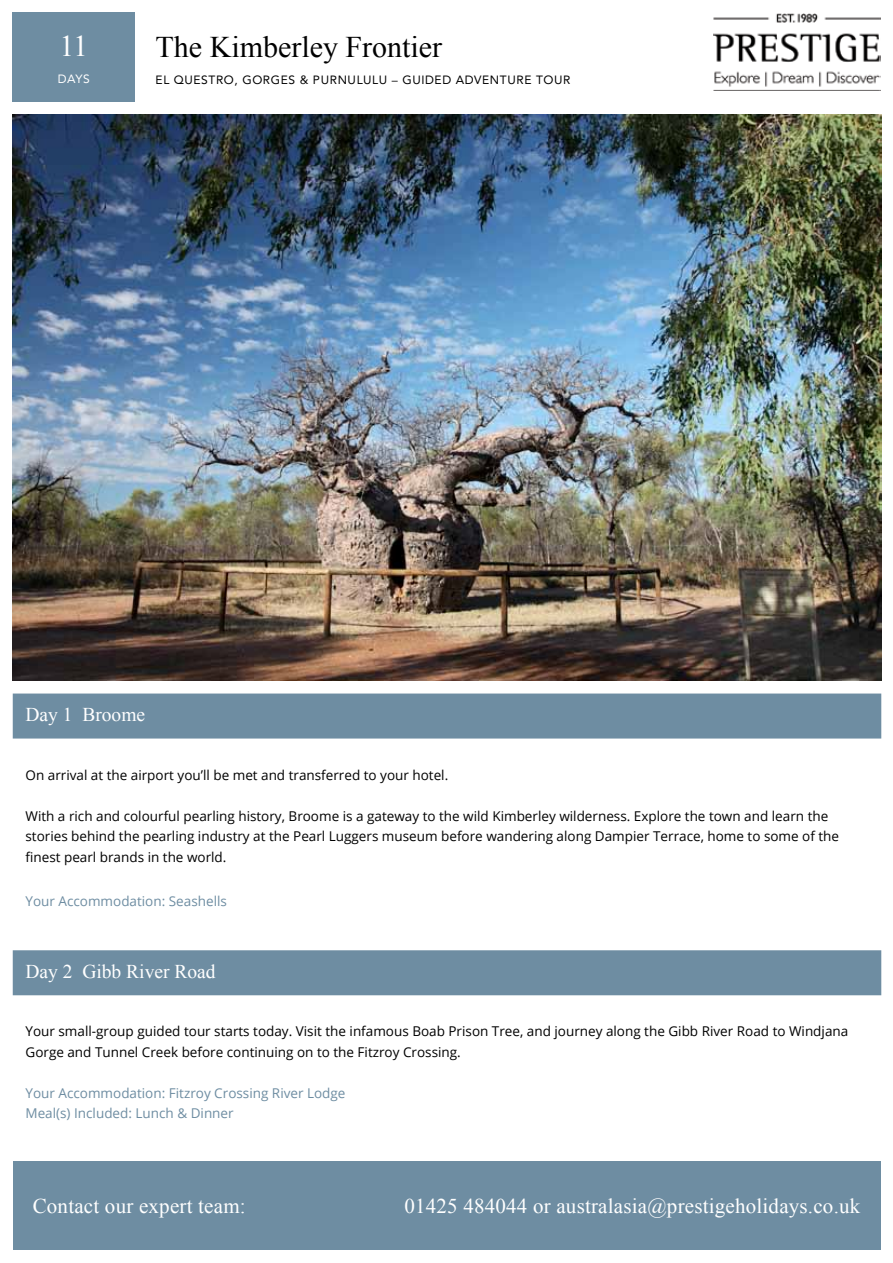
<style>
.page{position:relative;width:893px;height:1263px;background:#fff}
.page>*{position:absolute;margin:0;border:0;box-sizing:border-box;transform-origin:0 0}
.t1{font:30px "Times New Roman";color:#000}
.t2{font:30px "Times New Roman";color:#fff}
.t3{font:21px "Times New Roman";letter-spacing:.01em;color:#fff}
.Heading_Day___Locati{font:19.5px "Times New Roman";color:#fff}
.Body_Text{font:13.5px/20.2px "Open Sans";color:#000}
.Hotel_Choices{font:13.5px/20.2px "Open Sans";color:#6e8da2}
.t4{font:12px "Avenir";letter-spacing:.05em;color:#000}
.t5{font:12px "Avenir";color:#fff}
</style>
<div class="page">
<div style="left:13px;top:1161px;width:867px;height:89px;background:#6e8da2"></div>
<img style="left:714px;top:13px;width:166px;height:78px">
<div style="left:13px;top:13px;width:122px;height:89px;background:#6e8da2"></div>
<div style="left:13px;top:693px;width:868px;height:45px;background:#6e8da2"></div>
<div style="left:13px;top:950px;width:868px;height:45px;background:#6e8da2"></div>
<img style="left:13px;top:115px;width:868px;height:566px">
<h1 class="t2" style="left:59px;top:26px;width:30px">11</h1>
<p class="t5" style="left:58px;top:69px;width:34px">DAYS</p>
<h1 class="t1" style="left:156px;top:27px;width:288px">The Kimberley Frontier</h1>
<p class="t4" style="left:156px;top:70px;width:416px">EL QUESTRO, GORGES &amp; PURNULULU – GUIDED ADVENTURE TOUR</p>
<p class="Heading_Day___Locati" style="left:26px;top:701px;width:121px">Day 1 Broome</p>
<p class="Body_Text" style="left:26px;top:764px;width:424px">On arrival at the airport you’ll be met and transferred to your hotel.</p>
<p class="Body_Text" style="left:26px;top:806px;width:815px">With a rich and colourful pearling history, Broome is a gateway to the wild Kimberley wilderness. Explore the town and learn the stories behind the pearling industry at the Pearl Luggers museum before wandering along Dampier Terrace, home to some of the finest pearl brands in the world.</p>
<p class="Hotel_Choices" style="left:26px;top:891px;width:203px">Your Accommodation: Seashells</p>
<p class="Heading_Day___Locati" style="left:26px;top:958px;width:192px">Day 2 Gibb River Road</p>
<p class="Body_Text" style="left:26px;top:1021px;width:824px">Your small-group guided tour starts today. Visit the infamous Boab Prison Tree, and journey along the Gibb River Road to Windjana<br>Gorge and Tunnel Creek before continuing on to the Fitzroy Crossing.</p>
<p class="Hotel_Choices" style="left:26px;top:1083px;width:321px">Your Accommodation: Fitzroy Crossing River Lodge<br>Meal(s) Included: Lunch &amp; Dinner</p>
<h2 class="t3" style="left:33px;top:1192px;width:215px">Contact our expert team:</h2>
<h2 class="t3" style="left:404px;top:1192px;width:457px">01425 484044 or australasia@prestigeholidays.co.uk</h2>
</div>
